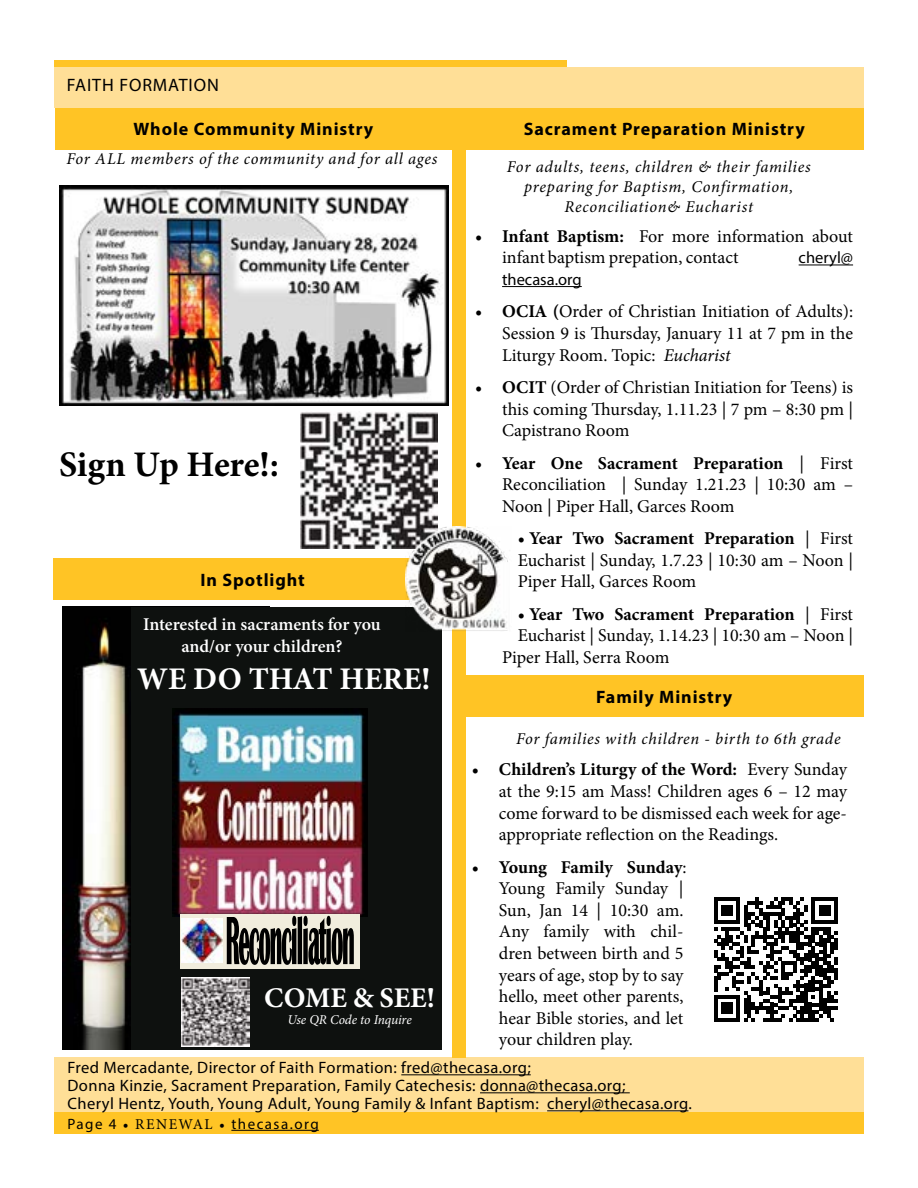
<style>
.page{position:relative;width:918px;height:1188px;background:#fff}
.page>*{position:absolute;margin:0;border:0;box-sizing:border-box;transform-origin:0 0}
.t1{font:700 36px "Minion Pro";letter-spacing:-.01em;color:#000}
.t2{font:700 31.5px "Minion Pro";color:#fff}
.t3{font:700 28.5px "Minion Pro";color:#fff}
.t4{font:18px/21.6px "Minion Pro";letter-spacing:-.005em;color:#000;text-align:justify}
.t5{font:700 18px "Myriad Pro";letter-spacing:.05em;color:#000}
.t6{font:600 18px/21.6px "Minion Pro";letter-spacing:-.005em;color:#fff;text-align:center}
.t7{font:700 18px "Minion Pro";letter-spacing:-.005em;color:#000}
.t8{font:18px "Myriad Pro";letter-spacing:.05em;color:#000}
.t9{font:16.5px/18px "Myriad Pro";letter-spacing:.025em;color:#000}
.t10{font:italic 16.5px/19.8px "Minion Pro";letter-spacing:.04em;color:#000;text-align:center}
.t11{font:16.5px "Myriad Pro";color:#000}
.t12{font:15px "Myriad Pro";letter-spacing:.1em;color:#000}
.t13{font:italic 13.5px "Minion Pro";letter-spacing:-.01em;color:#fff}
.s1{font-weight:700}
.s2{font-style:italic}
.s3{font-weight:400}
.s4{font-family:"Minion Pro"}
</style>
<div class="page">
<div style="left:54px;top:1112px;width:810px;height:22px;background:#ffc425"></div>
<hr style="left:231px;top:1130px;width:88px;height:1px;background:#000">
<div style="left:54px;top:1058px;width:810px;height:54px;background:#ffdf97"></div>
<hr style="left:401px;top:1074px;width:130px;height:1px;background:#000">
<hr style="left:480px;top:1092px;width:150px;height:1px;background:#000">
<hr style="left:547px;top:1110px;width:141px;height:1px;background:#000">
<div style="left:54px;top:60px;width:513px;height:22px;background:#ffc425"></div>
<div style="left:54px;top:68px;width:810px;height:40px;background:#ffdf97"></div>
<div style="left:465px;top:675px;width:398px;height:42px;background:#ffc425"></div>
<div style="left:55px;top:108px;width:397px;height:41px;background:#ffc425"></div>
<div style="left:465px;top:108px;width:398px;height:41px;background:#ffc425"></div>
<hr style="left:799px;top:265px;width:54px;height:1px;background:#000">
<hr style="left:502px;top:286px;width:80px;height:1px;background:#000">
<div style="left:452px;top:108px;width:14px;height:950px;background:#ffc425"></div>
<div style="left:53px;top:558px;width:399px;height:42px;background:#ffc425"></div>
<svg style="left:714px;top:897px;width:124px;height:124px"></svg>
<img style="left:59px;top:186px;width:389px;height:219px">
<img style="left:300px;top:412px;width:137px;height:137px">
<img style="left:62px;top:607px;width:69px;height:443px">
<div style="left:131px;top:607px;width:311px;height:443px;background:#0e110f"></div>
<img style="left:405px;top:527px;width:103px;height:104px">
<img style="left:173px;top:708px;width:194px;height:208px">
<div style="left:180px;top:914px;width:180px;height:55px;background:#f1eddd"></div>
<svg style="left:227px;top:916px;width:127px;height:49px"></svg>
<img style="left:181px;top:918px;width:41px;height:44px">
<img style="left:181px;top:977px;width:68px;height:69px">
<p class="t8" style="left:67px;top:74px;width:154px">FAITH FORMATION</p>
<p class="t5" style="left:134px;top:117px;width:241px">Whole Community Ministry</p>
<p class="t5" style="left:524px;top:117px;width:283px">Sacrament Preparation Ministry</p>
<p class="t10" style="left:67px;top:149px;width:372px">For ALL members of the community and for all ages</p>
<h1 class="t1" style="left:59px;top:439px;width:221px">Sign Up Here!:</h1>
<p class="t5" style="left:201px;top:568px;width:106px">In Spotlight</p>
<p class="t6" style="left:143px;top:613px;width:239px">Interested in sacraments for you and/or your children?</p>
<h2 class="t2" style="left:137px;top:657px;width:295px">WE DO THAT HERE!</h2>
<h3 class="t3" style="left:264px;top:978px;width:172px">COME &amp; SEE!</h3>
<p class="t13" style="left:287px;top:1010px;width:126px">Use QR Code to Inquire</p>
<p class="t10" style="left:507px;top:157px;width:305px">For adults, teens, children &amp; their families preparing for Baptism, Confirmation,<br>Reconciliation&amp; Eucharist</p>
<p class="t4" style="left:502px;top:225px;width:352px;text-indent:-27px"><span class="s1">• Infant Baptism:</span> For more information about infant baptism prepation, contact</p>
<p class="t9" style="left:799px;top:249px;width:56px">cheryl@</p>
<p class="t11" style="left:502px;top:269px;width:81px">thecasa.org</p>
<p class="t4" style="left:502px;top:301px;width:353px;text-indent:-27px"><span class="s1">• OCIA (</span>Order of Christian Initiation of Adults):<br>Session 9 is Thursday, January 11 at 7 pm in the Liturgy Room. Topic: <span class="s2">Eucharist</span></p>
<p class="t4" style="left:502px;top:376px;width:353px;text-indent:-27px"><span class="s1">• OCIT</span> (Order of Christian Initiation for Teens) is this coming Thursday, 1.11.23 | 7 pm – 8:30 pm | Capistrano Room</p>
<p class="t4" style="left:502px;top:452px;width:352px;text-indent:-27px"><span class="s1">• Year One Sacrament Preparation</span> | First Reconciliation | Sunday 1.21.23 | 10:30 am – Noon | Piper Hall, Garces Room</p>
<p class="t4" style="left:518px;top:528px;width:337px"><span class="s1">• Year Two Sacrament Preparation</span> | First Eucharist | Sunday, 1.7.23 | 10:30 am – Noon | Piper Hall, Garces Room</p>
<p class="t7" style="left:518px;top:601px;width:337px">• Year Two Sacrament Preparation <span class="s3">| First</span></p>
<p class="t4" style="left:518px;top:625px;width:337px">Eucharist | Sunday, 1.14.23 | 10:30 am – Noon |</p>
<p class="t4" style="left:502px;top:646px;width:169px">Piper Hall, Serra Room</p>
<p class="t5" style="left:596px;top:685px;width:138px">Family Ministry</p>
<p class="t10" style="left:516px;top:729px;width:326px">For families with children - birth to 6th grade</p>
<p class="t4" style="left:499px;top:759px;width:350px;text-indent:-27px"><span class="s1">• Children’s Liturgy of the Word:</span> Every Sunday at the 9:15 am Mass! Children ages 6 – 12 may come forward to be dismissed each week for age&shy;appropriate reflection on the Readings.</p>
<p class="t4" style="left:499px;top:856px;width:189px;text-align:left;text-indent:-27px"><span class="s1">• Young Family Sunday</span>:<br>Young Family Sunday |<br>Sun, Jan 14 | 10:30 am.<br>Any family with chil&shy;dren between birth and 5 years of age, stop by to say hello, meet other parents, hear Bible stories, and let your children play.</p>
<p class="t9" style="left:68px;top:1058px;width:626px">Fred Mercadante, Director of Faith Formation: fred@thecasa.org;<br>Donna Kinzie, Sacrament Preparation, Family Catechesis: donna@thecasa.org;<br>Cheryl Hentz, Youth, Young Adult, Young Family &amp; Infant Baptism: cheryl@thecasa.org.</p>
<p class="t12" style="left:68px;top:1115px;width:253px">Page 4 <span class="s4">• RENEWAL •</span> thecasa.org</p>
</div>
